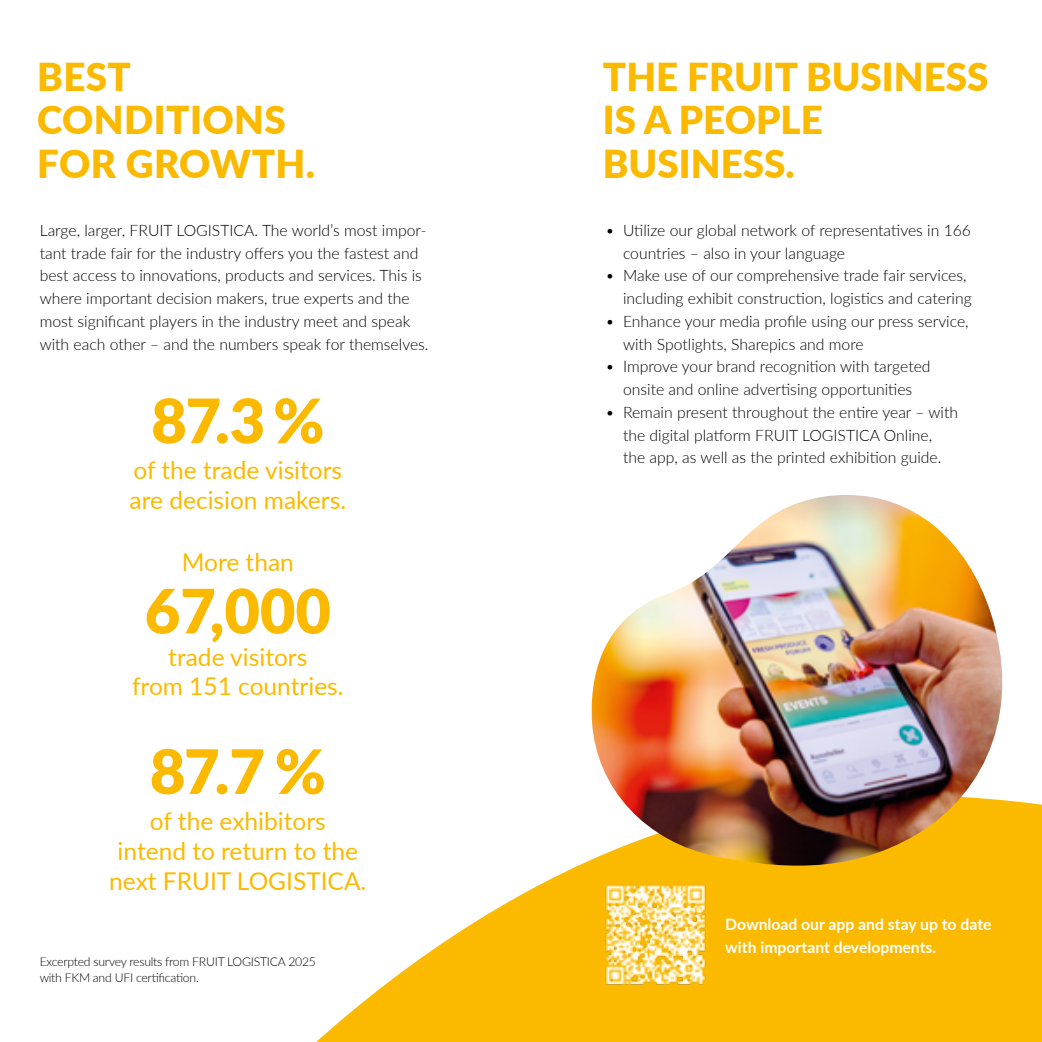
<style>
.page{position:relative;width:1042px;height:1042px;background:#fff}
.page>*{position:absolute;margin:0;border:0;box-sizing:border-box;transform-origin:0 0}
.t1{font:900 61.25px "Lato";color:#fbba00}
.t2{font:900 38.5px/43.8px "Lato";color:#fbba00}
.t3{font:24.5px/29.8px "Lato";color:#fbba00;text-align:center}
.t4{font:300 15.75px/22.8px "Lato";color:#000}
.t5{font:700 15.75px/22.8px "Lato";color:#fff}
.t6{font:300 12.25px/15.8px "Lato";letter-spacing:-.02em;color:#000}
</style>
<div class="page">
<svg style="left:316px;top:800px;width:726px;height:242px;fill:#fbba00"></svg>
<img style="left:590px;top:495px;width:414px;height:372px">
<img style="left:602px;top:881px;width:106px;height:106px">
<h2 class="t2" style="left:37px;top:53px;width:279px">BEST<br>CONDITIONS<br>FOR GROWTH.</h2>
<h2 class="t2" style="left:603px;top:53px;width:387px">THE FRUIT BUSINESS<br>IS A PEOPLE<br>BUSINESS.</h2>
<p class="t4" style="left:40px;top:218px;width:390px">Large, larger, FRUIT LOGISTICA. The world’s most impor&shy;tant trade fair for the industry offers you the fastest and best access to innovations, products and services. This is where important decision makers, true experts and the most significant players in the industry meet and speak with each other – and the numbers speak for themselves.</p>
<p class="t4" style="left:623px;top:218px;width:349px;text-indent:-18px">• Utilize our global network of representatives in 166 countries – also in your language</p>
<p class="t4" style="left:623px;top:264px;width:350px;text-indent:-18px">• Make use of our comprehensive trade fair services, including exhibit construction, logistics and catering</p>
<p class="t4" style="left:623px;top:309px;width:347px;text-indent:-18px">• Enhance your media profile using our press service, with Spotlights, Sharepics and more</p>
<p class="t4" style="left:605px;top:355px;width:327px;text-align:center">• Improve your brand recognition with targeted onsite and online advertising opportunities</p>
<p class="t4" style="left:605px;top:400px;width:354px;text-align:center">• Remain present throughout the entire year – with the digital platform FRUIT LOGISTICA Online,<br>the app, as well as the printed exhibition guide.</p>
<h1 class="t1" style="left:151px;top:375px;width:175px">87.3 %</h1>
<h3 class="t3" style="left:129px;top:454px;width:218px;text-align:left">of the trade visitors are decision makers.</h3>
<h3 class="t3" style="left:182px;top:546px;width:114px">More than</h3>
<h1 class="t1" style="left:145px;top:565px;width:188px">67,000</h1>
<h3 class="t3" style="left:132px;top:641px;width:213px">trade visitors<br>from 151 countries.</h3>
<h1 class="t1" style="left:150px;top:725px;width:178px">87.7 %</h1>
<h3 class="t3" style="left:109px;top:805px;width:259px">of the exhibitors<br>intend to return to the next FRUIT LOGISTICA.</h3>
<p class="t6" style="left:40px;top:953px;width:278px">Excerpted survey results from FRUIT LOGISTICA 2025 with FKM and UFI certification.</p>
<p class="t5" style="left:725px;top:912px;width:268px">Download our app and stay up to date with important developments.</p>
</div>
